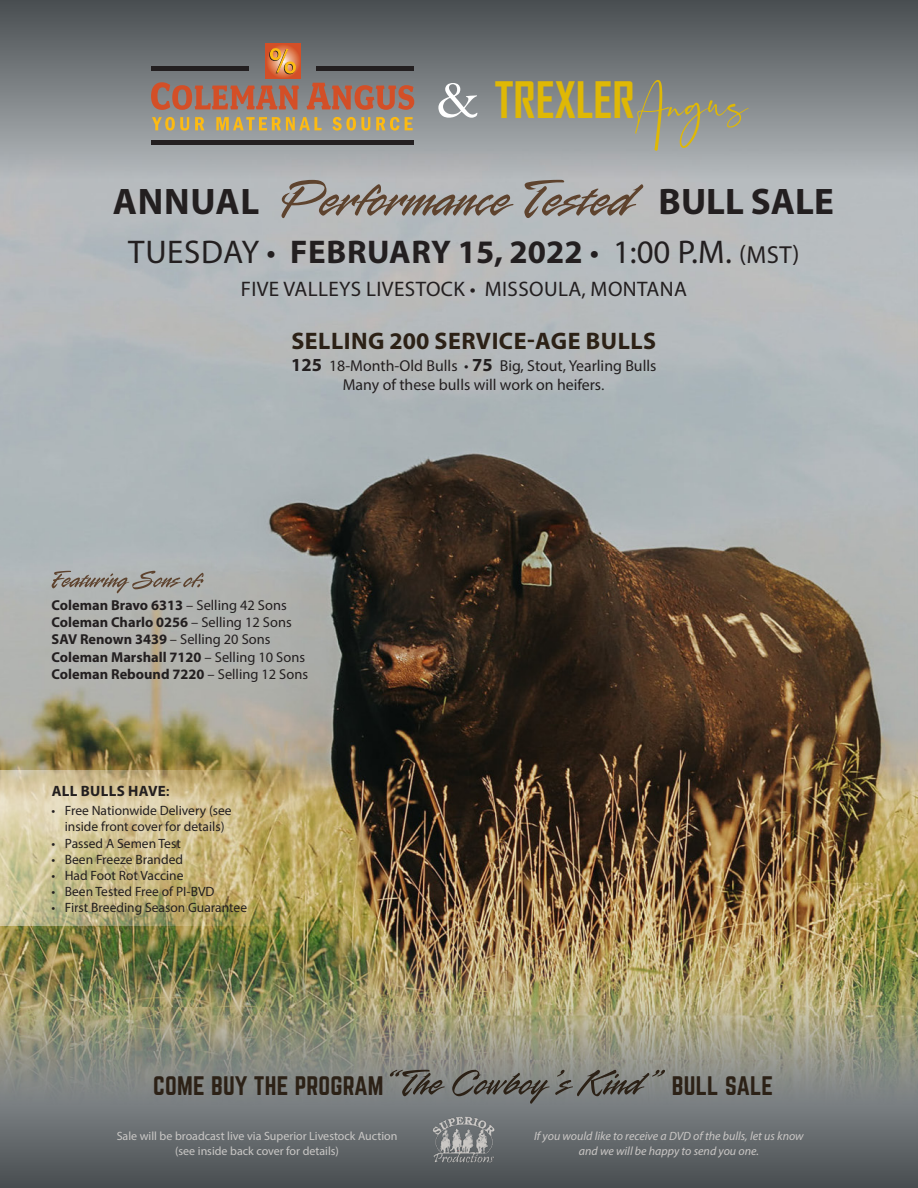
<style>
.page{position:relative;width:918px;height:1188px;background:#fff}
.page>*{position:absolute;margin:0;border:0;box-sizing:border-box;transform-origin:0 0}
.t1{font:700 48px "Agency FB";color:#dfb805}
.t2{font:700 37.05px "Myriad Pro";color:#231f20}
.t3{font:33px "Myriad Pro";letter-spacing:.02em;color:#231f20}
.t4{font:700 24px "Myriad Pro";letter-spacing:.02em;color:#2c2116}
.t5{font:23.4px "Norwester";letter-spacing:.01em;color:#2c2116}
.t6{font:21px "Myriad Pro";letter-spacing:.02em;color:#231f20}
.t7{font:15.9px/19px "Myriad Pro";color:#231f20;text-align:center}
.t8{font:700 15px "Myriad Pro";letter-spacing:.02em;color:#231f20}
.t9{font:700 14.4px/17.2px "Myriad Pro";color:#231f20}
.t10{font:13.5px/16.2px "Myriad Pro";color:#231f20;text-align:center}
.t11{font:12px/14.4px "Myriad Pro";color:#cac8c6;text-align:center}
.t12{font:italic 12px/14.4px "Myriad Pro";color:#cac7c5;text-align:center}
.s1{font-family:"Garamond";font-weight:400;font-size:57px;color:#fff}
.s2{font-weight:700}
.s3{font-size:24.75px}
.s4{font-weight:700;font-size:18.45px}
.s5{font-family:"Minion Pro"}
.s6{font-weight:400}
.s7{font-family:"Norwester";font-weight:400}
</style>
<div class="page">
<img style="left:0;top:179px;width:918px;height:828px">
<svg style="left:0;top:1007px;width:918px;height:181px"></svg>
<div style="left:0;top:0;width:918px;height:179px;background:linear-gradient(to bottom,#484d50,#b4b8bb)"></div>
<svg style="left:0;top:770px;width:306px;height:156px"></svg>
<svg style="left:282px;top:180px;width:361px;height:38px"></svg>
<svg style="left:52px;top:571px;width:152px;height:22px"></svg>
<svg style="left:390px;top:1070px;width:275px;height:34px"></svg>
<svg style="left:266px;top:44px;width:34px;height:34px"></svg>
<hr style="left:152px;top:66px;width:97px;height:4px;background:#231f20">
<hr style="left:316px;top:66px;width:98px;height:4px;background:#231f20">
<hr style="left:152px;top:140px;width:262px;height:4px;background:#231f20">
<svg style="left:151px;top:82px;width:263px;height:28px"></svg>
<svg style="left:152px;top:117px;width:261px;height:14px"></svg>
<svg style="left:269px;top:48px;width:27px;height:26px"></svg>
<svg style="left:635px;top:80px;width:114px;height:71px"></svg>
<img style="left:430px;top:1115px;width:66px;height:48px">
<h1 class="t1" style="left:437px;top:70px;width:199px"><span class="s1">&amp;</span> TREXLER</h1>
<h2 class="t2" style="left:113px;top:177px;width:148px">ANNUAL</h2>
<h2 class="t2" style="left:659px;top:177px;width:177px">BULL SALE</h2>
<h3 class="t3" style="left:128px;top:231px;width:673px">TUESDAY • <span class="s2">FEBRUARY 15, 2022</span> • 1:00 P.M. <span class="s3">(MST)</span></h3>
<h3 class="t6" style="left:241px;top:276px;width:448px">FIVE VALLEYS LIVESTOCK • MISSOULA, MONTANA</h3>
<h3 class="t4" style="left:292px;top:325px;width:366px">SELLING 200 SERVICE-AGE BULLS</h3>
<p class="t7" style="left:291px;top:356px;width:367px"><span class="s4">125</span> 18-Month-Old Bulls • <span class="s4">75</span> Big, Stout, Yearling Bulls<br>Many of these bulls will work on heifers<span class="s5">.</span></p>
<p class="t9" style="left:52px;top:596px;width:258px">Coleman Bravo 6313 <span class="s6">– Selling 42 Sons </span>Coleman Charlo 0256 <span class="s6">– Selling 12 Sons </span>SAV Renown 3439 <span class="s6">– Selling 20 Sons </span>Coleman Marshall 7120 <span class="s6">– Selling 10 Sons </span>Coleman Rebound 7220 <span class="s6">– Selling 12 Sons</span></p>
<p class="t8" style="left:52px;top:781px;width:119px">ALL BULLS HAVE<span class="s7">:</span></p>
<p class="t10" style="left:52px;top:802px;width:182px">• Free Nationwide Delivery (see inside front cover for details)</p>
<p class="t10" style="left:52px;top:835px;width:131px">• Passed A Semen Test</p>
<p class="t10" style="left:52px;top:851px;width:133px">• Been Freeze Branded</p>
<p class="t10" style="left:52px;top:867px;width:133px">• Had Foot Rot Vaccine</p>
<p class="t10" style="left:52px;top:883px;width:164px">• Been Tested Free of PI-BVD</p>
<p class="t10" style="left:52px;top:900px;width:197px">• First Breeding Season Guarantee</p>
<h3 class="t5" style="left:153px;top:1074px;width:232px">COME BUY THE PROGRAM</h3>
<h3 class="t5" style="left:672px;top:1074px;width:103px">BULL SALE</h3>
<p class="t11" style="left:117px;top:1129px;width:282px">Sale will be broadcast live via Superior Livestock Auction (see inside back cover for details)</p>
<p class="t12" style="left:534px;top:1129px;width:271px">If you would like to receive a DVD of the bulls, let us know and we will be happy to send you one.</p>
</div>
